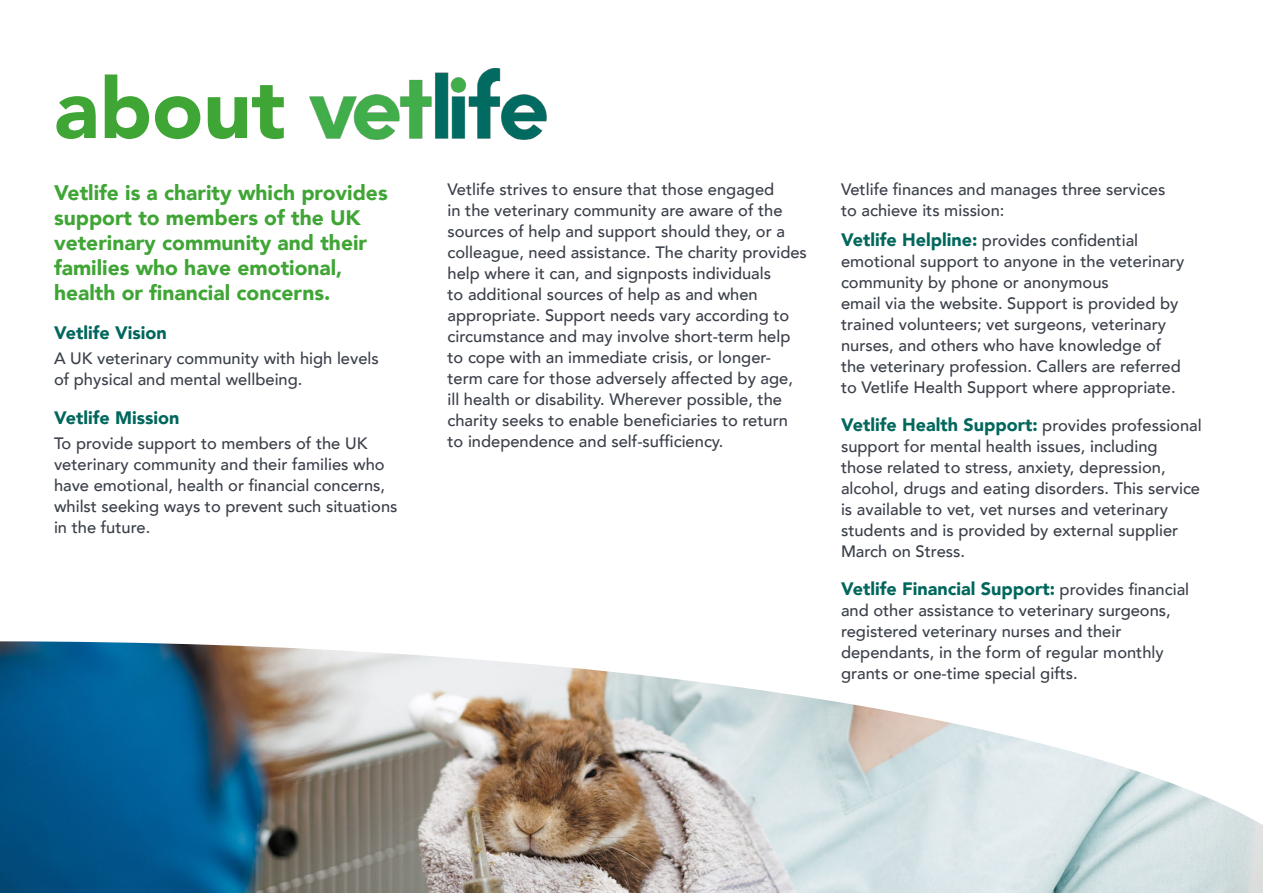
<style>
.page{position:relative;width:1263px;height:893px;background:#fff}
.page>*{position:absolute;margin:0;border:0;box-sizing:border-box;transform-origin:0 0}
.t1{font:900 84px "Avenir";color:#3fa535}
.t2{font:900 21px/25.2px "Avenir";color:#3fa535}
.t3{font:900 18px "Avenir";color:#00675d}
.t4{font:500 16.5px/21px "Avenir";color:#3a3f49}
.s1{font-weight:900;font-size:18px;color:#00675d}
.s2{font-weight:500;font-size:16.5px;color:#3a3f49}
</style>
<div class="page">
<img style="left:310px;top:68px;width:237px;height:72px">
<img style="left:0;top:641px;width:1263px;height:252px">
<h1 class="t1" style="left:54px;top:37px;width:233px">about</h1>
<p class="t2" style="left:54px;top:179px;width:335px">Vetlife is a charity which provides support to members of the UK veterinary community and their families who have emotional, health or financial concerns.</p>
<p class="t3" style="left:54px;top:317px;width:114px">Vetlife Vision</p>
<p class="t4" style="left:54px;top:347px;width:326px">A UK veterinary community with high levels of physical and mental wellbeing.</p>
<p class="t3" style="left:54px;top:402px;width:127px">Vetlife Mission</p>
<p class="t4" style="left:54px;top:432px;width:345px">To provide support to members of the UK veterinary community and their families who have emotional, health or financial concerns, whilst seeking ways to prevent such situations in the future.</p>
<p class="t4" style="left:447px;top:178px;width:361px">Vetlife strives to ensure that those engaged<br>in the veterinary community are aware of the sources of help and support should they, or a colleague, need assistance. The charity provides help where it can, and signposts individuals<br>to additional sources of help as and when appropriate. Support needs vary according to circumstance and may involve short-term help to cope with an immediate crisis, or longer&shy;term care for those adversely affected by age, ill health or disability. Wherever possible, the charity seeks to enable beneficiaries to return to independence and self-sufficiency.</p>
<p class="t4" style="left:841px;top:178px;width:326px">Vetlife finances and manages three services to achieve its mission:</p>
<p class="t4" style="left:841px;top:228px;width:345px"><span class="s1">Vetlife Helpline:</span> provides confidential emotional support to anyone in the veterinary community by phone or anonymous<br>email via the website. Support is provided by trained volunteers; vet surgeons, veterinary nurses, and others who have knowledge of the veterinary profession. Callers are referred to Vetlife Health Support where appropriate.</p>
<p class="t3" style="left:841px;top:409px;width:362px">Vetlife Health Support: <span class="s2">provides professional</span></p>
<p class="t4" style="left:841px;top:434px;width:361px">support for mental health issues, including those related to stress, anxiety, depression, alcohol, drugs and eating disorders. This service is available to vet, vet nurses and veterinary students and is provided by external supplier March on Stress.</p>
<p class="t3" style="left:841px;top:573px;width:350px">Vetlife Financial Support: <span class="s2">provides financial</span></p>
<p class="t4" style="left:841px;top:598px;width:331px">and other assistance to veterinary surgeons, registered veterinary nurses and their dependants, in the form of regular monthly grants or one-time special gifts.</p>
</div>
